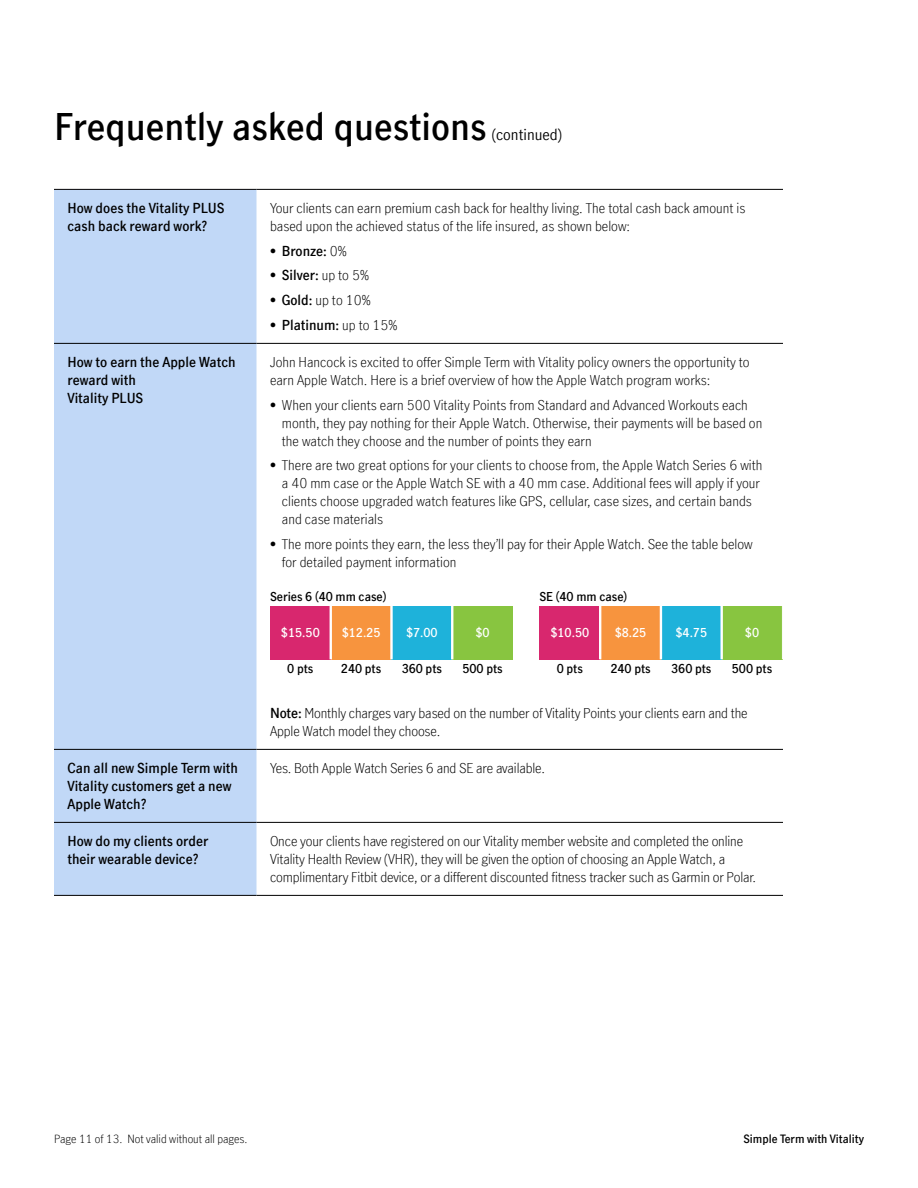
<style>
.page{position:relative;width:918px;height:1188px;background:#fff}
.page>*{position:absolute;margin:0;border:0;box-sizing:border-box;transform-origin:0 0}
.t1{font:600 36px "Manulife JH Sans Optimized";color:#000}
.t2{font:15px "Manulife JH Sans Optimized";color:#000}
.t3{font:300 13.5px/18px "Manulife JH Sans Optimized";color:#000}
.t4{font:600 13.5px/18px "Manulife JH Sans Optimized";color:#000}
.t5{font:600 12px "Manulife JH Sans Optimized";color:#000}
.t6{font:600 12px "Manulife JH Sans Optimized";color:#fff}
.t7{font:300 11.25px "Manulife JH Sans Optimized";color:#000}
.t8{font:600 11.25px "Manulife JH Sans Optimized";color:#000}
.s1{font-weight:300}
.s2{font-weight:600}
</style>
<div class="page">
<div style="left:54px;top:190px;width:202px;height:705px;background:#c1d8f7"></div>
<hr style="left:54px;top:343px;width:202px;height:1px;background:#000">
<hr style="left:256px;top:343px;width:527px;height:1px;background:#000">
<hr style="left:54px;top:749px;width:202px;height:1px;background:#000">
<hr style="left:256px;top:749px;width:527px;height:1px;background:#000">
<hr style="left:54px;top:822px;width:202px;height:1px;background:#000">
<hr style="left:256px;top:822px;width:527px;height:1px;background:#000">
<hr style="left:54px;top:189px;width:202px;height:1px;background:#000">
<hr style="left:256px;top:189px;width:527px;height:1px;background:#000">
<hr style="left:54px;top:895px;width:202px;height:1px;background:#000">
<hr style="left:256px;top:895px;width:527px;height:1px;background:#000">
<div style="left:539px;top:606px;width:61px;height:53px;background:#d8276e"></div>
<div style="left:600px;top:606px;width:61px;height:53px;background:#f7943e"></div>
<div style="left:661px;top:606px;width:61px;height:53px;background:#1eb2da"></div>
<div style="left:722px;top:606px;width:60px;height:53px;background:#88c540"></div>
<hr style="left:599px;top:606px;width:2px;height:53px;background:#fff">
<hr style="left:660px;top:606px;width:2px;height:53px;background:#fff">
<hr style="left:720px;top:606px;width:3px;height:53px;background:#fff">
<div style="left:270px;top:606px;width:61px;height:53px;background:#d8276e"></div>
<div style="left:331px;top:606px;width:61px;height:53px;background:#f7943e"></div>
<div style="left:392px;top:606px;width:60px;height:53px;background:#1eb2da"></div>
<div style="left:452px;top:606px;width:61px;height:53px;background:#88c540"></div>
<hr style="left:330px;top:606px;width:2px;height:53px;background:#fff">
<hr style="left:390px;top:606px;width:3px;height:53px;background:#fff">
<hr style="left:451px;top:606px;width:2px;height:53px;background:#fff">
<h1 class="t1" style="left:54px;top:102px;width:434px">Frequently asked questions</h1>
<p class="t2" style="left:492px;top:125px;width:72px">(continued)</p>
<p class="t4" style="left:68px;top:198px;width:159px">How does the Vitality PLUS cash back reward work?</p>
<p class="t3" style="left:270px;top:198px;width:477px">Your clients can earn premium cash back for healthy living. The total cash back amount is based upon the achieved status of the life insured, as shown below:</p>
<p class="t4" style="left:270px;top:241px;width:78px"><span class="s1">•</span> Bronze: <span class="s1">0%</span></p>
<p class="t3" style="left:270px;top:266px;width:101px">• <span class="s2">Silver:</span> up to 5%</p>
<p class="t3" style="left:270px;top:291px;width:102px">• <span class="s2">Gold:</span> up to 10%</p>
<p class="t4" style="left:270px;top:315px;width:129px"><span class="s1">•</span> Platinum: <span class="s1">up to 15%</span></p>
<p class="t4" style="left:68px;top:352px;width:170px">How to earn the Apple Watch reward with<br>Vitality PLUS</p>
<p class="t3" style="left:270px;top:352px;width:481px">John Hancock is excited to offer Simple Term with Vitality policy owners the opportunity to earn Apple Watch. Here is a brief overview of how the Apple Watch program works:</p>
<p class="t3" style="left:282px;top:395px;width:482px;text-indent:-12px">• When your clients earn 500 Vitality Points from Standard and Advanced Workouts each month, they pay nothing for their Apple Watch. Otherwise, their payments will be based on the watch they choose and the number of points they earn</p>
<p class="t3" style="left:282px;top:456px;width:482px;text-indent:-12px">• There are two great options for your clients to choose from, the Apple Watch Series 6 with a 40 mm case or the Apple Watch SE with a 40 mm case. Additional fees will apply if your clients choose upgraded watch features like GPS, cellular, case sizes, and certain bands and case materials</p>
<p class="t3" style="left:282px;top:535px;width:472px;text-indent:-12px">• The more points they earn, the less they’ll pay for their Apple Watch. See the table below for detailed payment information</p>
<p class="t5" style="left:539px;top:588px;width:89px">SE (40 mm case)</p>
<p class="t6" style="left:550px;top:624px;width:40px">$10.50</p>
<p class="t6" style="left:615px;top:624px;width:33px">$8.25</p>
<p class="t6" style="left:675px;top:624px;width:33px">$4.75</p>
<p class="t6" style="left:745px;top:624px;width:16px">$0</p>
<p class="t5" style="left:557px;top:660px;width:28px">0 pts</p>
<p class="t5" style="left:610px;top:660px;width:42px">240 pts</p>
<p class="t5" style="left:671px;top:660px;width:42px">360 pts</p>
<p class="t5" style="left:732px;top:660px;width:42px">500 pts</p>
<p class="t5" style="left:270px;top:588px;width:118px">Series 6 (40 mm case)</p>
<p class="t6" style="left:281px;top:624px;width:40px">$15.50</p>
<p class="t6" style="left:342px;top:624px;width:40px">$12.25</p>
<p class="t6" style="left:406px;top:624px;width:33px">$7.00</p>
<p class="t6" style="left:476px;top:624px;width:16px">$0</p>
<p class="t5" style="left:287px;top:660px;width:28px">0 pts</p>
<p class="t5" style="left:341px;top:660px;width:42px">240 pts</p>
<p class="t5" style="left:402px;top:660px;width:42px">360 pts</p>
<p class="t5" style="left:462px;top:660px;width:42px">500 pts</p>
<p class="t3" style="left:270px;top:703px;width:479px"><span class="s2">Note:</span> Monthly charges vary based on the number of Vitality Points your clients earn and the<br>Apple Watch model they choose.</p>
<p class="t4" style="left:68px;top:758px;width:172px">Can all new Simple Term with<br>Vitality customers get a new<br>Apple Watch?</p>
<p class="t3" style="left:270px;top:758px;width:277px">Yes. Both Apple Watch Series 6 and SE are available.</p>
<p class="t4" style="left:68px;top:831px;width:142px">How do my clients order their wearable device?</p>
<p class="t3" style="left:270px;top:831px;width:488px">Once your clients have registered on our Vitality member website and completed the online<br>Vitality Health Review (VHR), they will be given the option of choosing an Apple Watch, a complimentary Fitbit device, or a different discounted fitness tracker such as Garmin or Polar.</p>
<p class="t7" style="left:54px;top:1131px;width:195px">Page 11 of 13. Not valid without all pages.</p>
<p class="t8" style="left:743px;top:1131px;width:122px">Simple Term with Vitality</p>
</div>
